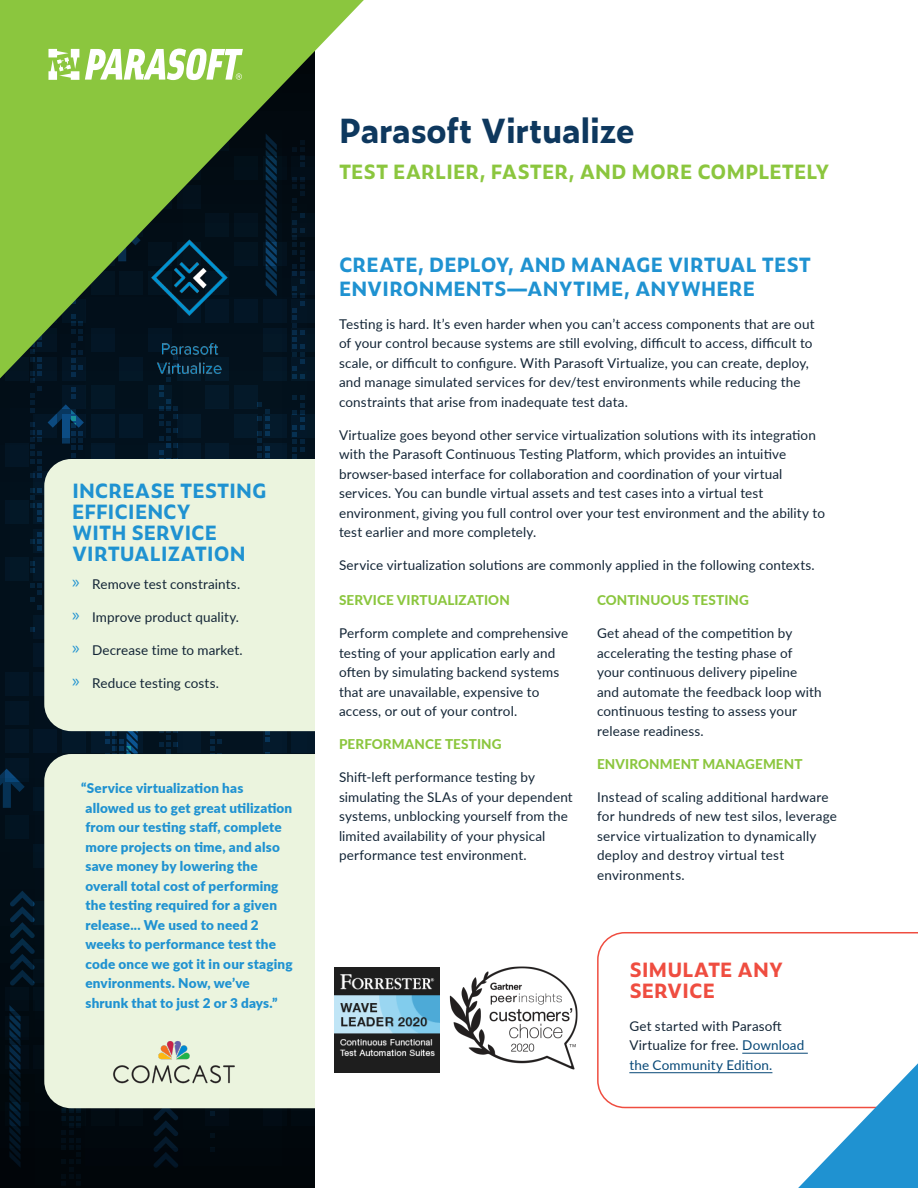
<style>
.page{position:relative;width:918px;height:1188px;background:#fff}
.page>*{position:absolute;margin:0;border:0;box-sizing:border-box;transform-origin:0 0}
.t1{font:700 33px "Zeitung Pro";letter-spacing:-.01em;color:#0e385e}
.Body{font:700 19.5px/23.4px "Zeitung Pro";color:#1f92d1}
.SubHead{font:700 19.5px/21px "Zeitung Pro";letter-spacing:-.005em;color:#1f92d1}
.t2{font:700 19.5px "Zeitung Pro";color:#8bc63e}
.SubHead-2{font:700 19.5px/21px "Zeitung Pro";color:#ef4d40}
.Body-2{font:13.5px/19.5px "Lato";letter-spacing:.01em;color:#132536}
.t3{font:900 13.5px/19.5px "Lato";letter-spacing:.015em;color:#1f92d1}
.Body-3{font:800 13.5px "Lato";letter-spacing:.01em;color:#8bc63e}
.s1{font-family:"Myriad Pro";font-size:18px;color:#1f92d1}
.s2{color:#074877}
</style>
<div class="page">
<img style="left:335px;top:968px;width:104px;height:104px">
<img style="left:450px;top:966px;width:128px;height:104px">
<svg style="left:597px;top:932px;width:321px;height:176px"></svg>
<hr style="left:742px;top:1053px;width:66px;height:1px;background:#074877">
<hr style="left:629px;top:1072px;width:143px;height:1px;background:#074877">
<svg style="left:798px;top:1063px;width:120px;height:125px"></svg>
<svg style="left:0;top:378px;width:315px;height:810px;background:#02111c"></svg>
<svg style="left:0;top:0;width:364px;height:378px"></svg>
<svg style="left:48px;top:37px;width:195px;height:267px;background:#84b549"></svg>
<div style="left:44px;top:459px;width:271px;height:272px;background:#ebf4de"></div>
<div style="left:44px;top:754px;width:271px;height:354px;background:#ebf4de"></div>
<img style="left:112px;top:1034px;width:127px;height:59px">
<img style="left:119px;top:215px;width:140px;height:186px">
<p class="SubHead" style="left:72px;top:479px;width:196px">INCREASE TESTING<br>EFFICIENCY<br>WITH SERVICE<br>VIRTUALIZATION</p>
<p class="Body-2" style="left:72px;top:573px;width:170px"><span class="s1">»</span> Remove test constraints.</p>
<p class="Body-2" style="left:72px;top:606px;width:168px"><span class="s1">»</span> Improve product quality.</p>
<p class="Body-2" style="left:72px;top:639px;width:172px"><span class="s1">»</span> Decrease time to market.</p>
<p class="Body-2" style="left:72px;top:672px;width:148px"><span class="s1">»</span> Reduce testing costs.</p>
<p class="t3" style="left:86px;top:778px;width:209px;text-indent:-4px">“Service virtualization has allowed us to get great utilization from our testing staff, complete more projects on time, and also save money by lowering the overall total cost of performing the testing required for a given release... We used to need 2 weeks to performance test the code once we got it in our staging environments. Now, we’ve shrunk that to just 2 or 3 days.”</p>
<p class="t1" style="left:339px;top:106px;width:297px">Parasoft Virtualize</p>
<p class="t2" style="left:339px;top:157px;width:492px">TEST EARLIER, FASTER, AND MORE COMPLETELY</p>
<p class="Body" style="left:339px;top:252px;width:474px">CREATE, DEPLOY, AND MANAGE VIRTUAL TEST<br>ENVIRONMENTS—ANYTIME, ANYWHERE</p>
<p class="Body-2" style="left:339px;top:314px;width:477px">Testing is hard. It’s even harder when you can’t access components that are out of your control because systems are still evolving, difficult to access, difficult to scale, or difficult to configure. With Parasoft Virtualize, you can create, deploy, and manage simulated services for dev/test environments while reducing the constraints that arise from inadequate test data.</p>
<p class="Body-2" style="left:339px;top:425px;width:488px">Virtualize goes beyond other service virtualization solutions with its integration with the Parasoft Continuous Testing Platform, which provides an intuitive browser-based interface for collaboration and coordination of your virtual services. You can bundle virtual assets and test cases into a virtual test environment, giving you full control over your test environment and the ability to test earlier and more completely.</p>
<p class="Body-2" style="left:339px;top:555px;width:477px">Service virtualization solutions are commonly applied in the following contexts.</p>
<p class="Body-3" style="left:339px;top:590px;width:172px">SERVICE VIRTUALIZATION</p>
<p class="Body-2" style="left:339px;top:623px;width:231px">Perform complete and comprehensive testing of your application early and often by simulating backend systems that are unavailable, expensive to access, or out of your control.</p>
<p class="Body-3" style="left:339px;top:734px;width:164px">PERFORMANCE TESTING</p>
<p class="Body-2" style="left:339px;top:767px;width:235px">Shift-left performance testing by simulating the SLAs of your dependent systems, unblocking yourself from the limited availability of your physical performance test environment.</p>
<p class="Body-3" style="left:597px;top:590px;width:153px">CONTINUOUS TESTING</p>
<p class="Body-2" style="left:597px;top:623px;width:226px">Get ahead of the competition by accelerating the testing phase of your continuous delivery pipeline and automate the feedback loop with continuous testing to assess your release readiness.</p>
<p class="Body-3" style="left:597px;top:754px;width:207px">ENVIRONMENT MANAGEMENT</p>
<p class="Body-2" style="left:597px;top:786px;width:241px">Instead of scaling additional hardware for hundreds of new test silos, leverage service virtualization to dynamically deploy and destroy virtual test environments.</p>
<p class="SubHead-2" style="left:629px;top:958px;width:155px">SIMULATE ANY<br>SERVICE</p>
<p class="Body-2" style="left:629px;top:1015px;width:177px">Get started with Parasoft<br>Virtualize for free. <span class="s2">Download the Community Edition.</span></p>
</div>
